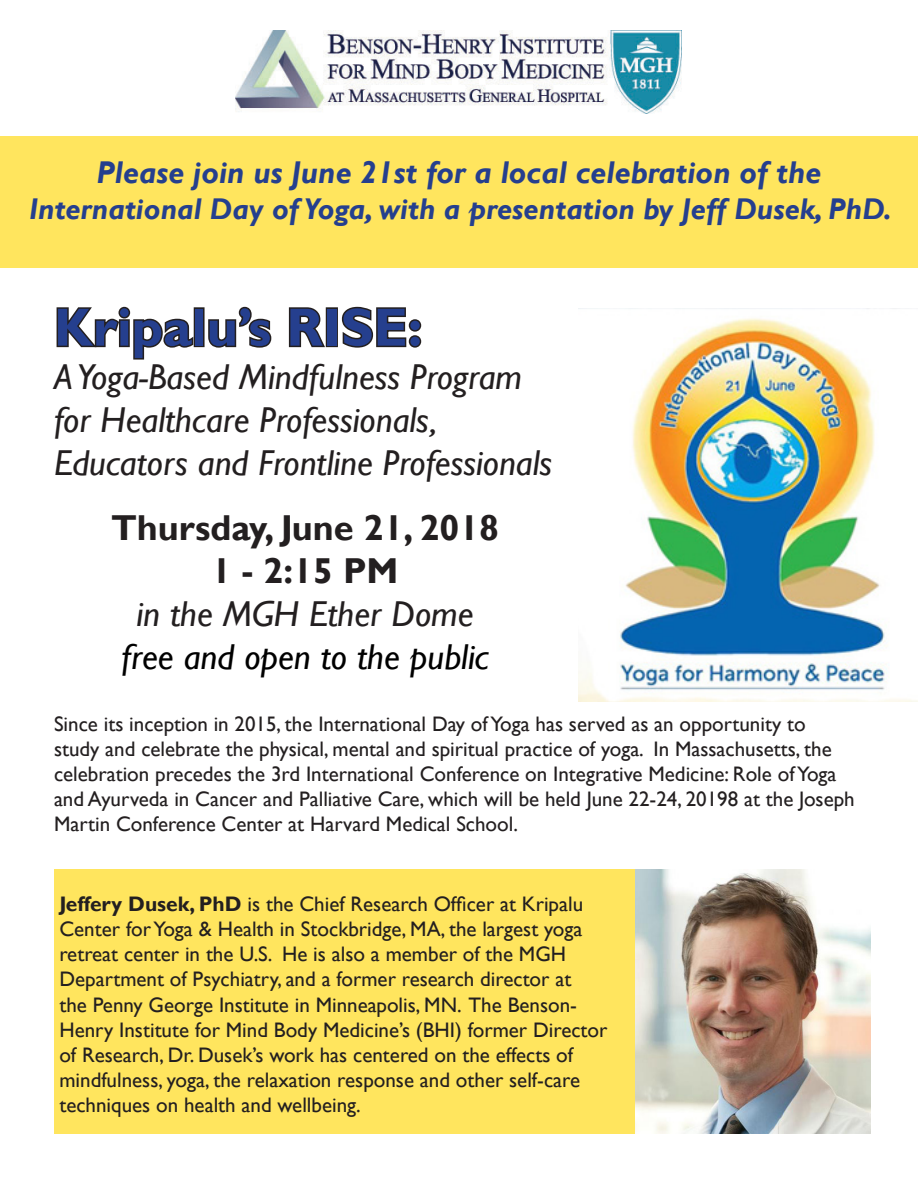
<style>
.page{position:relative;width:918px;height:1188px;background:#fff}
.page>*{position:absolute;margin:0;border:0;box-sizing:border-box;transform-origin:0 0}
.t1{font:700 54px "Gill Sans";color:#253f8e}
.t2{font:italic 36px/43.2px "Gill Sans";color:#231f20}
.t3{font:700 36px "Gill Sans";color:#231f20}
.t4{font:italic 36px "Gill Sans";color:#000}
.t5{font:italic 700 31.5px "Gill Sans";color:#253f8e}
.t6{font:italic 700 30px "Gill Sans";color:#253f8e}
.t7{font:21px/25.2px "Gill Sans";color:#231f20}
.s1{font-weight:700}
</style>
<div class="page">
<div style="left:54px;top:870px;width:816px;height:264px;background:#ffe55e"></div>
<div style="left:0;top:137px;width:918px;height:131px;background:#ffe55e"></div>
<img style="left:236px;top:31px;width:445px;height:82px">
<img style="left:578px;top:308px;width:340px;height:394px">
<svg style="left:56px;top:306px;width:139px;height:54px"></svg>
<div style="left:194px;top:307px;width:11px;height:40px;border:3px solid #231f20"></div>
<svg style="left:208px;top:306px;width:64px;height:42px"></svg>
<svg style="left:288px;top:307px;width:39px;height:41px"></svg>
<div style="left:326px;top:307px;width:12px;height:40px;border:3px solid #231f20"></div>
<svg style="left:341px;top:306px;width:81px;height:42px"></svg>
<img style="left:635px;top:870px;width:235px;height:264px">
<p class="t5" style="left:97px;top:154px;width:726px">Please join us June 21st for a local celebration of the</p>
<p class="t6" style="left:29px;top:192px;width:864px">International Day of Yoga, with a presentation by Jeff Dusek, PhD.</p>
<p class="t1" style="left:54px;top:295px;width:370px">Kripalu’s RISE:</p>
<p class="t2" style="left:54px;top:356px;width:500px">A Yoga-Based Mindfulness Program for Healthcare Professionals,<br>Educators and Frontline Professionals</p>
<p class="t3" style="left:111px;top:506px;width:390px">Thursday, June 21, 2018</p>
<p class="t3" style="left:212px;top:549px;width:188px">1 - 2:15 PM</p>
<p class="t2" style="left:137px;top:593px;width:339px">in the MGH Ether Dome</p>
<p class="t4" style="left:122px;top:636px;width:369px">free and open to the public</p>
<p class="t7" style="left:54px;top:711px;width:802px">Since its inception in 2015, the International Day of Yoga has served as an opportunity to study and celebrate the physical, mental and spiritual practice of yoga. In Massachusetts, the celebration precedes the 3rd International Conference on Integrative Medicine: Role of Yoga and Ayurveda in Cancer and Palliative Care, which will be held June 22-24, 20198 at the Joseph Martin Conference Center at Harvard Medical School.</p>
<p class="t7" style="left:59px;top:892px;width:550px"><span class="s1">Jeffery Dusek, PhD</span> is the Chief Research Officer at Kripalu Center for Yoga &amp; Health in Stockbridge, MA, the largest yoga retreat center in the U.S. He is also a member of the MGH Department of Psychiatry, and a former research director at<br>the Penny George Institute in Minneapolis, MN. The Benson-Henry Institute for Mind Body Medicine’s (BHI) former Director of Research, Dr. Dusek’s work has centered on the effects of mindfulness, yoga, the relaxation response and other self-care techniques on health and wellbeing.</p>
</div>
